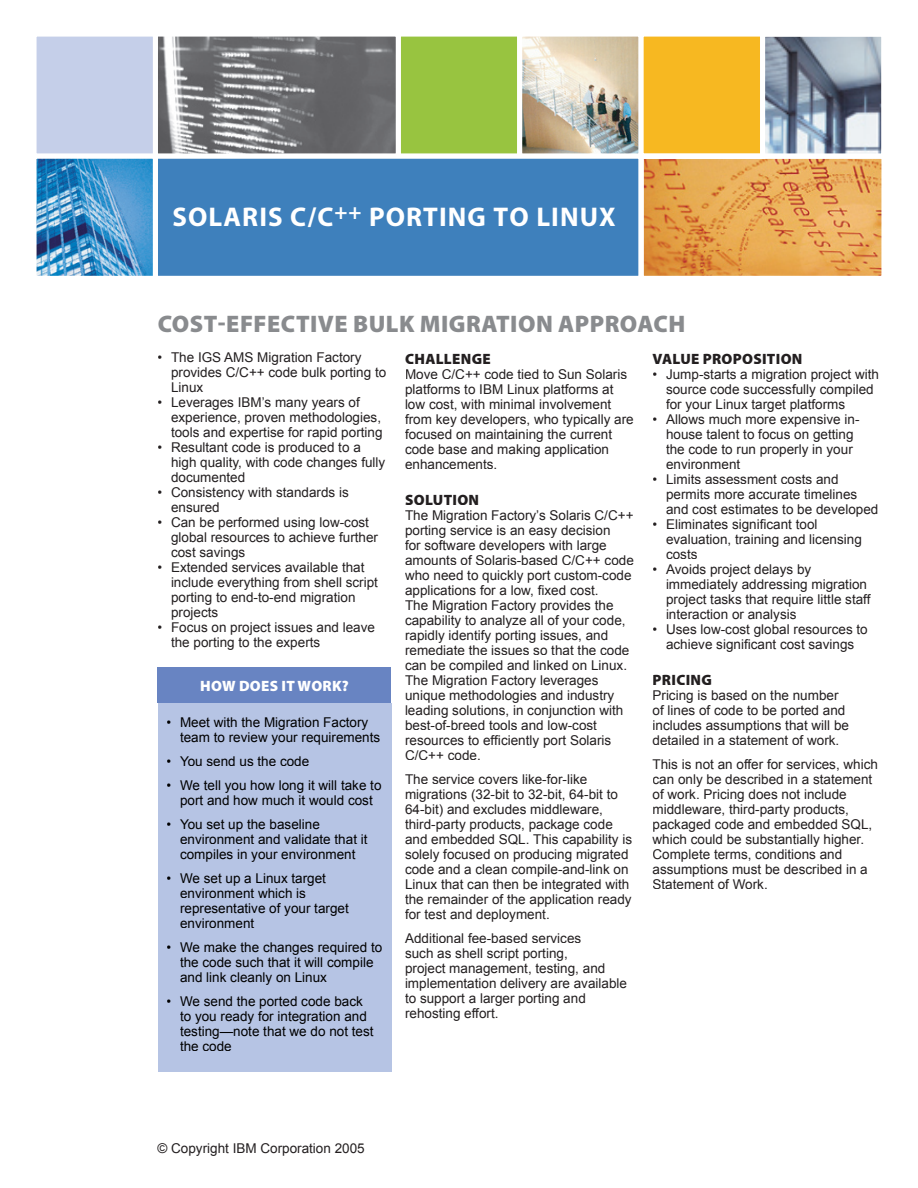
<style>
.page{position:relative;width:918px;height:1188px;background:#fff}
.page>*{position:absolute;margin:0;border:0;box-sizing:border-box;transform-origin:0 0}
.t1{font:700 27.15px "Myriad Pro";letter-spacing:.04em;color:#fff}
.t2{font:900 24px "Myriad Pro";letter-spacing:.02em;color:#898b8e}
.t3{font:900 15px "Myriad Pro";letter-spacing:.02em;color:#231f20}
.t4{font:900 15px "Myriad Pro";letter-spacing:.02em;color:#fff}
.t5{font:13.5px/15px "Arial";color:#231f20}
.t6{font:13.5px/15px "Arial";color:#000}
</style>
<div class="page">
<img style="left:36px;top:36px;width:846px;height:240px">
<div style="left:158px;top:668px;width:234px;height:36px;background:#6884c2"></div>
<div style="left:158px;top:703px;width:234px;height:369px;background:#b6c4e4"></div>
<h1 class="t1" style="left:173px;top:201px;width:445px">SOLARIS C/C<sup>++</sup> PORTING TO LINUX</h1>
<h2 class="t2" style="left:158px;top:310px;width:529px">COST-EFFECTIVE BULK MIGRATION APPROACH</h2>
<p class="t5" style="left:171px;top:350px;width:217px;text-indent:-14px">• The IGS AMS Migration Factory provides C/C++ code bulk porting to<br>Linux</p>
<p class="t5" style="left:171px;top:395px;width:213px;text-indent:-14px">• Leverages IBM’s many years of experience, proven methodologies, tools and expertise for rapid porting</p>
<p class="t5" style="left:171px;top:440px;width:216px;text-indent:-14px">• Resultant code is produced to a high quality, with code changes fully documented</p>
<p class="t5" style="left:171px;top:485px;width:179px;text-indent:-14px">• Consistency with standards is ensured</p>
<p class="t5" style="left:171px;top:515px;width:209px;text-indent:-14px">• Can be performed using low-cost global resources to achieve further cost savings</p>
<p class="t5" style="left:171px;top:560px;width:209px;text-indent:-14px">• Extended services available that include everything from shell script porting to end-to-end migration projects</p>
<p class="t5" style="left:171px;top:620px;width:206px;text-indent:-14px">• Focus on project issues and leave the porting to the experts</p>
<p class="t4" style="left:200px;top:678px;width:150px">HOW DOES IT WORK?</p>
<p class="t6" style="left:180px;top:715px;width:202px;text-indent:-14px">• Meet with the Migration Factory team to review your requirements</p>
<p class="t6" style="left:166px;top:754px;width:144px">• You send us the code</p>
<p class="t6" style="left:166px;top:778px;width:217px;text-align:center">• We tell you how long it will take to port and how much it would cost</p>
<p class="t6" style="left:180px;top:817px;width:189px;text-indent:-14px">• You set up the baseline environment and validate that it compiles in your environment</p>
<p class="t6" style="left:180px;top:871px;width:170px;text-indent:-14px">• We set up a Linux target environment which is representative of your target environment</p>
<p class="t6" style="left:180px;top:940px;width:204px;text-indent:-14px">• We make the changes required to the code such that it will compile and link cleanly on Linux</p>
<p class="t6" style="left:180px;top:994px;width:195px;text-indent:-14px">• We send the ported code back to you ready for integration and testing—note that we do not test the code</p>
<p class="t3" style="left:405px;top:350px;width:87px">CHALLENGE</p>
<p class="t5" style="left:405px;top:367px;width:230px">Move C/C++ code tied to Sun Solaris platforms to IBM Linux platforms at low cost, with minimal involvement from key developers, who typically are focused on maintaining the current code base and making application enhancements.</p>
<p class="t3" style="left:405px;top:491px;width:76px">SOLUTION</p>
<p class="t5" style="left:405px;top:508px;width:230px">The Migration Factory’s Solaris C/C++ porting service is an easy decision<br>for software developers with large amounts of Solaris-based C/C++ code who need to quickly port custom-code applications for a low, fixed cost.<br>The Migration Factory provides the capability to analyze all of your code, rapidly identify porting issues, and remediate the issues so that the code can be compiled and linked on Linux.<br>The Migration Factory leverages unique methodologies and industry leading solutions, in conjunction with best-of-breed tools and low-cost resources to efficiently port Solaris C/C++ code.</p>
<p class="t5" style="left:405px;top:772px;width:229px">The service covers like-for-like migrations (32-bit to 32-bit, 64-bit to 64-bit) and excludes middleware, third-party products, package code and embedded SQL. This capability is solely focused on producing migrated code and a clean compile-and-link on Linux that can then be integrated with the remainder of the application ready for test and deployment.</p>
<p class="t5" style="left:405px;top:931px;width:224px">Additional fee-based services<br>such as shell script porting,<br>project management, testing, and implementation delivery are available to support a larger porting and rehosting effort.</p>
<p class="t3" style="left:653px;top:350px;width:151px">VALUE PROPOSITION</p>
<p class="t5" style="left:666px;top:367px;width:215px;text-indent:-14px">• Jump-starts a migration project with source code successfully compiled for your Linux target platforms</p>
<p class="t5" style="left:666px;top:412px;width:195px;text-indent:-14px">• Allows much more expensive in&shy;house talent to focus on getting the code to run properly in your environment</p>
<p class="t5" style="left:666px;top:472px;width:214px;text-indent:-14px">• Limits assessment costs and permits more accurate timelines and cost estimates to be developed</p>
<p class="t5" style="left:666px;top:517px;width:197px;text-indent:-14px">• Eliminates significant tool evaluation, training and licensing costs</p>
<p class="t5" style="left:666px;top:562px;width:206px;text-indent:-14px">• Avoids project delays by immediately addressing migration project tasks that require little staff interaction or analysis</p>
<p class="t5" style="left:652px;top:622px;width:217px;text-align:center">• Uses low-cost global resources to achieve significant cost savings</p>
<p class="t3" style="left:653px;top:671px;width:61px">PRICING</p>
<p class="t5" style="left:652px;top:688px;width:198px">Pricing is based on the number of lines of code to be ported and includes assumptions that will be detailed in a statement of work.</p>
<p class="t5" style="left:652px;top:757px;width:227px">This is not an offer for services, which can only be described in a statement of work. Pricing does not include middleware, third-party products, packaged code and embedded SQL, which could be substantially higher.<br>Complete terms, conditions and assumptions must be described in a Statement of Work.</p>
<p class="t5" style="left:158px;top:1141px;width:209px">© Copyright IBM Corporation 2005</p>
</div>
